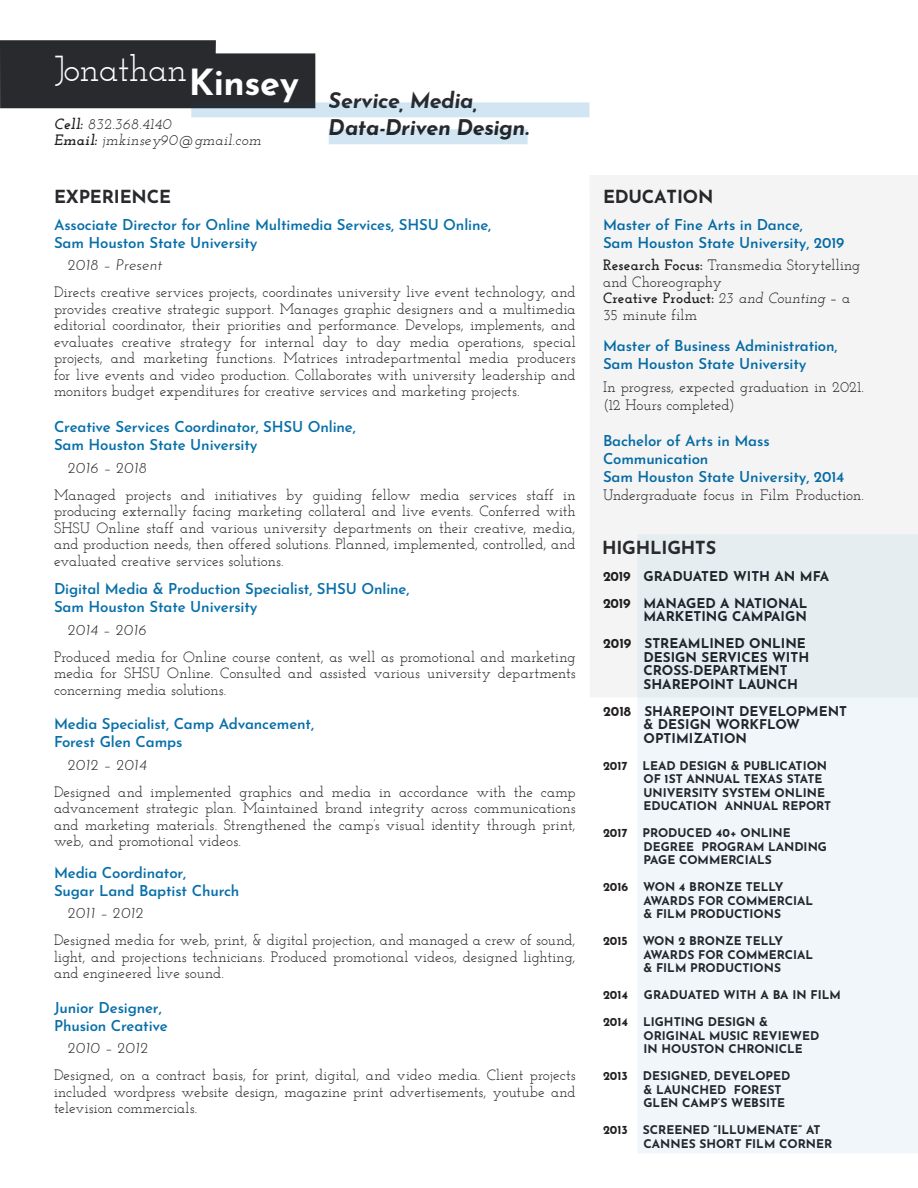
<style>
.page{position:relative;width:918px;height:1188px;background:#fff}
.page>*{position:absolute;margin:0;border:0;box-sizing:border-box;transform-origin:0 0}
.t1{font:36px "Josefin Slab";letter-spacing:-.01em;color:#fff}
.t2{font:700 36px "Josefin Sans";letter-spacing:-.01em;color:#fff}
.t3{font:italic 700 21.6px/27px "Josefin Sans";letter-spacing:-.02em;color:#292a2d}
.Sub-Head_1{font:700 18px "Josefin Sans";letter-spacing:-.01em;color:#292a2d}
.Body_Copy{font:15px/16.5px "Josefin Slab";color:#231f20;text-align:justify}
.Sub-Head_2{font:600 15px/18px "Josefin Sans";letter-spacing:-.01em;color:#076fa9}
.Sub-Head_3{font:italic 300 15px "Josefin Sans";letter-spacing:.01em;color:#231f20}
.t4{font:italic 15px "Josefin Slab";letter-spacing:.025em;color:#231f20}
.Sub-Head_2-2{font:italic 300 15px "Josefin Sans";letter-spacing:.01em;color:#231f20}
.t5{font:700 13.5px/13.5px "Josefin Sans";color:#231f20}
.t6{font:700 12px/13.5px "Josefin Sans";color:#231f20}
.s1{font-weight:700}
.s2{font-style:italic}
</style>
<div class="page">
<div style="left:191px;top:102px;width:399px;height:15px;background:#d1e6f2"></div>
<svg style="left:0;top:40px;width:315px;height:68px;background:#36373a"></svg>
<div style="left:329px;top:129px;width:199px;height:15px;background:#d1e6f2"></div>
<div style="left:590px;top:175px;width:328px;height:522px;background:#f4f4f5"></div>
<svg style="left:637px;top:534px;width:281px;height:619px;fill:#f0f6fa"></svg>
<p class="t1" style="left:54px;top:47px;width:135px">Jonathan</p>
<p class="t2" style="left:189px;top:50px;width:112px">Kinsey</p>
<p class="t4" style="left:54px;top:115px;width:119px"><span class="s1">Cell:</span> 832.368.4140</p>
<p class="t4" style="left:54px;top:131px;width:208px"><span class="s1">Email:</span> jmkinsey90@gmail.com</p>
<h2 class="t3" style="left:329px;top:85px;width:201px">Service, Media,<br>Data-Driven Design.</h2>
<p class="Sub-Head_1" style="left:54px;top:180px;width:119px">EXPERIENCE</p>
<p class="Sub-Head_2" style="left:54px;top:213px;width:439px">Associate Director for Online Multimedia Services, SHSU Online,<br>Sam Houston State University</p>
<p class="Sub-Head_3" style="left:68px;top:252px;width:96px">2018 – Present</p>
<p class="Body_Copy" style="left:54px;top:284px;width:523px">Directs creative services projects, coordinates university live event technology, and provides creative strategic support. Manages graphic designers and a multimedia editorial coordinator, their priorities and performance. Develops, implements, and evaluates creative strategy for internal day to day media operations, special projects, and marketing functions. Matrices intradepartmental media producers for live events and video production. Collaborates with university leadership and monitors budget expenditures for creative services and marketing projects.</p>
<p class="Sub-Head_2" style="left:54px;top:416px;width:303px">Creative Services Coordinator, SHSU Online,<br>Sam Houston State University</p>
<p class="Sub-Head_3" style="left:68px;top:455px;width:81px">2016 – 2018</p>
<p class="Body_Copy" style="left:54px;top:486px;width:523px">Managed projects and initiatives by guiding fellow media services staff in producing externally facing marketing collateral and live events. Conferred with SHSU Online staff and various university departments on their creative, media, and production needs, then offered solutions. Planned, implemented, controlled, and evaluated creative services solutions.</p>
<p class="Sub-Head_2" style="left:54px;top:578px;width:357px">Digital Media &amp; Production Specialist, SHSU Online,<br>Sam Houston State University</p>
<p class="Sub-Head_3" style="left:68px;top:617px;width:80px">2014 – 2016</p>
<p class="Body_Copy" style="left:54px;top:648px;width:523px">Produced media for Online course content, as well as promotional and marketing media for SHSU Online. Consulted and assisted various university departments concerning media solutions.</p>
<p class="Sub-Head_2" style="left:54px;top:713px;width:262px">Media Specialist, Camp Advancement,<br>Forest Glen Camps</p>
<p class="Sub-Head_3" style="left:68px;top:752px;width:81px">2012 – 2014</p>
<p class="Body_Copy" style="left:54px;top:783px;width:523px">Designed and implemented graphics and media in accordance with the camp advancement strategic plan. Maintained brand integrity across communications and marketing materials. Strengthened the camp’s visual identity through print, web, and promotional videos.</p>
<p class="Sub-Head_2" style="left:54px;top:861px;width:187px">Media Coordinator,<br>Sugar Land Baptist Church</p>
<p class="Sub-Head_3" style="left:68px;top:900px;width:78px">2011 – 2012</p>
<p class="Body_Copy" style="left:54px;top:932px;width:523px">Designed media for web, print, &amp; digital projection, and managed a crew of sound, light, and projections technicians. Produced promotional videos, designed lighting, and engineered live sound.</p>
<p class="Sub-Head_2" style="left:54px;top:996px;width:115px">Junior Designer,<br>Phusion Creative</p>
<p class="Sub-Head_2-2" style="left:68px;top:1035px;width:82px">2010 – 2012</p>
<p class="Body_Copy" style="left:54px;top:1067px;width:523px">Designed, on a contract basis, for print, digital, and video media. Client projects included wordpress website design, magazine print advertisements, youtube and television commercials.</p>
<p class="Sub-Head_1" style="left:603px;top:180px;width:112px">EDUCATION</p>
<p class="Sub-Head_2" style="left:603px;top:213px;width:243px">Master of Fine Arts in Dance,<br>Sam Houston State University, 2019</p>
<p class="Body_Copy" style="left:603px;top:257px;width:259px;text-align:left"><span class="s1">Research Focus:</span> Transmedia Storytelling and Choreography<br><span class="s1">Creative Product:</span> <span class="s2">23 and Counting</span> – a<br>35 minute film</p>
<p class="Sub-Head_2" style="left:603px;top:335px;width:236px">Master of Business Administration,<br>Sam Houston State University</p>
<p class="Body_Copy" style="left:603px;top:377px;width:262px;line-height:18px">In progress, expected graduation in 2021. (12 Hours completed)</p>
<p class="Sub-Head_2" style="left:603px;top:429px;width:243px">Bachelor of Arts in Mass<br>Communication<br>Sam Houston State University, 2014</p>
<p class="Body_Copy" style="left:603px;top:486px;width:262px">Undergraduate focus in Film Production.</p>
<p class="Sub-Head_1" style="left:602px;top:531px;width:116px">HIGHLIGHTS</p>
<p class="t5" style="left:603px;top:567px;width:228px">2019 GRADUATED WITH AN MFA</p>
<p class="t5" style="left:603px;top:594px;width:206px;text-align:right">2019 MANAGED A NATIONAL<br>MARKETING CAMPAIGN</p>
<p class="t5" style="left:644px;top:635px;width:167px;text-indent:-40px">2019 STREAMLINED ONLINE<br>DESIGN SERVICES WITH<br>CROSS-DEPARTMENT<br>SHAREPOINT LAUNCH</p>
<p class="t5" style="left:644px;top:702px;width:205px;text-indent:-40px">2018 SHAREPOINT DEVELOPMENT &amp; DESIGN WORKFLOW<br>OPTIMIZATION</p>
<p class="t6" style="left:644px;top:757px;width:189px;text-indent:-40px">2017 LEAD DESIGN &amp; PUBLICATION<br>OF 1ST ANNUAL TEXAS STATE<br>UNIVERSITY SYSTEM ONLINE<br>EDUCATION ANNUAL REPORT</p>
<p class="t6" style="left:644px;top:824px;width:185px;text-indent:-40px">2017 PRODUCED 40+ ONLINE<br>DEGREE PROGRAM LANDING<br>PAGE COMMERCIALS</p>
<p class="t6" style="left:644px;top:878px;width:171px;text-indent:-40px">2016 WON 4 BRONZE TELLY<br>AWARDS FOR COMMERCIAL &amp; FILM PRODUCTIONS</p>
<p class="t6" style="left:644px;top:932px;width:171px;text-indent:-40px">2015 WON 2 BRONZE TELLY<br>AWARDS FOR COMMERCIAL &amp; FILM PRODUCTIONS</p>
<p class="t6" style="left:603px;top:986px;width:27px">2014</p>
<p class="t6" style="left:644px;top:986px;width:198px">GRADUATED WITH A BA IN FILM</p>
<p class="t6" style="left:644px;top:1013px;width:177px;text-indent:-40px">2014 LIGHTING DESIGN &amp;<br>ORIGINAL MUSIC REVIEWED<br>IN HOUSTON CHRONICLE</p>
<p class="t6" style="left:644px;top:1067px;width:148px;text-indent:-40px">2013 DESIGNED, DEVELOPED &amp; LAUNCHED FOREST<br>GLEN CAMP’S WEBSITE</p>
<p class="t6" style="left:644px;top:1121px;width:190px;text-indent:-40px">2013 SCREENED “ILLUMENATE” AT<br>CANNES SHORT FILM CORNER</p>
</div>
